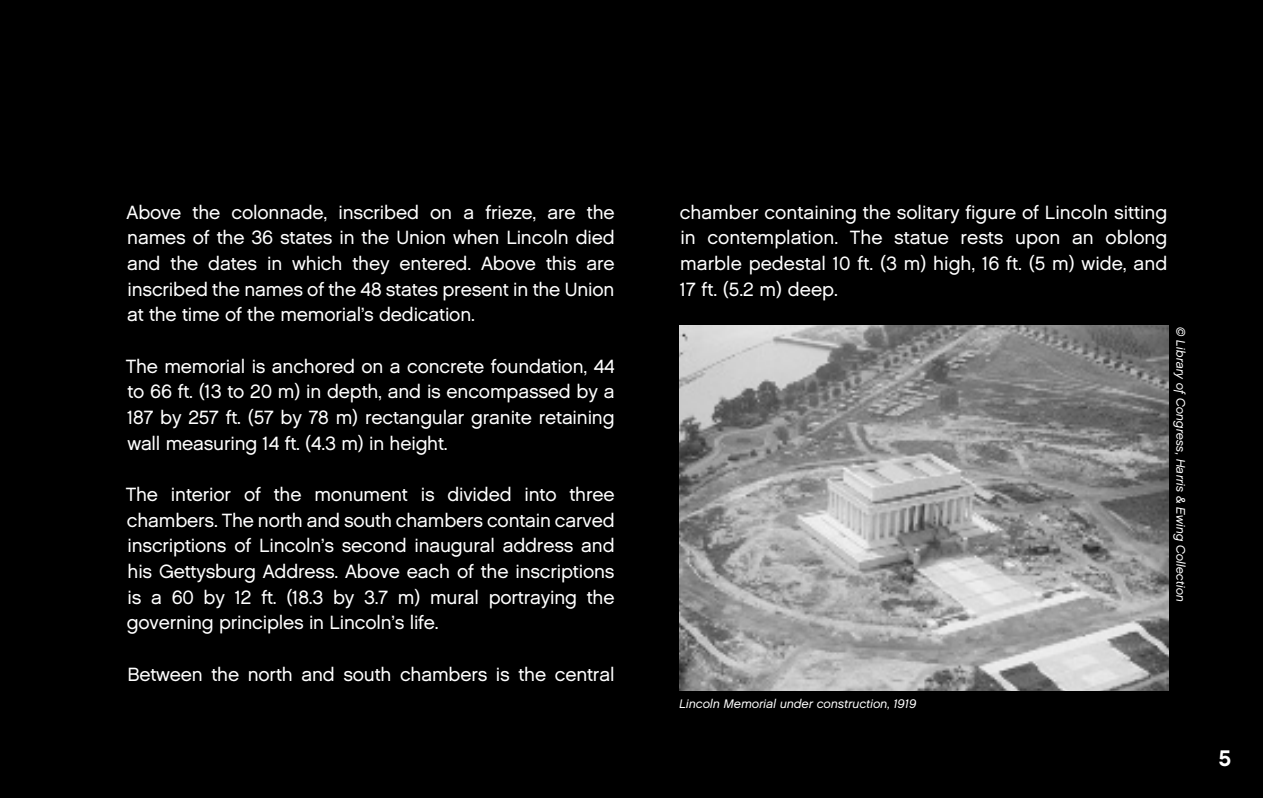
<style>
.page{position:relative;width:1263px;height:798px;background:#fff}
.page>*{position:absolute;margin:0;border:0;box-sizing:border-box;transform-origin:0 0}
.t1{font:700 22.5px "LEGO Chalet 60";color:#fff}
.t2{font:19.12px/25.7px "LEGO Chalet 60";letter-spacing:-.01em;color:#fff;text-align:justify}
.t3{font:italic 12.38px "LEGO Chalet 60";color:#fff}
</style>
<div class="page">
<div style="left:0;top:0;width:1263px;height:797px;background:#000"></div>
<img style="left:679px;top:325px;width:489px;height:365px">
<p class="t2" style="left:127px;top:199px;width:490px">Above the colonnade, inscribed on a frieze, are the names of the 36 states in the Union when Lincoln died and the dates in which they entered. Above this are inscribed the names of the 48 states present in the Union at the time of the memorial’s dedication.</p>
<p class="t2" style="left:126px;top:353px;width:490px">The memorial is anchored on a concrete foundation, 44 to 66 ft. (13 to 20 m) in depth, and is encompassed by a 187 by 257 ft. (57 by 78 m) rectangular granite retaining wall measuring 14 ft. (4.3 m) in height.</p>
<p class="t2" style="left:126px;top:481px;width:490px">The interior of the monument is divided into three chambers. The north and south chambers contain carved inscriptions of Lincoln’s second inaugural address and his Gettysburg Address. Above each of the inscriptions is a 60 by 12 ft. (18.3 by 3.7 m) mural portraying the governing principles in Lincoln’s life.</p>
<p class="t2" style="left:127px;top:661px;width:489px">Between the north and south chambers is the central</p>
<p class="t2" style="left:680px;top:199px;width:489px">chamber containing the solitary figure of Lincoln sitting in contemplation. The statue rests upon an oblong marble pedestal 10 ft. (3 m) high, 16 ft. (5 m) wide, and 17 ft. (5.2 m) deep.</p>
<p class="t3" style="left:1188px;top:327px;width:276px;rotate:90deg">© Library of Congress, Harris &amp; Ewing Collection</p>
<p class="t3" style="left:679px;top:695px;width:239px">Lincoln Memorial under construction, 1919</p>
<p class="t1" style="left:1219px;top:743px;width:14px">5</p>
</div>
